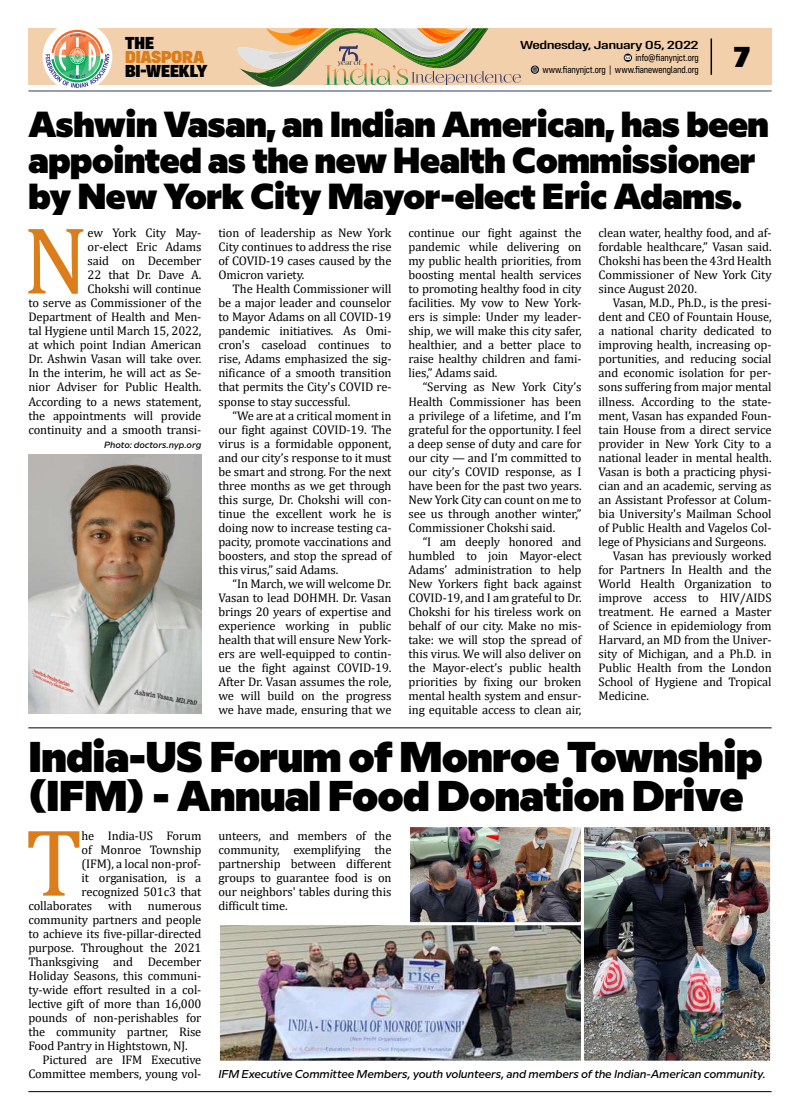
<style>
.page{position:relative;width:800px;height:1120px;background:#fff}
.page>*{position:absolute;margin:0;border:0;box-sizing:border-box;transform-origin:0 0}
.t1{font:96.5px "Cambria";color:#da7d1a}
.t2{font:900 43px/39px "Milliard";letter-spacing:-.01em;color:#000}
.t3{font:900 36.2px/36px "Milliard";letter-spacing:-.01em;color:#000}
.t4{font:900 30px "Config Condensed";color:#000;scale:1.3 1}
.t5{font:900 18px "Config Condensed";letter-spacing:-.035em;color:#000;scale:1.2 1}
.t6{font:900 18px "Config Condensed";letter-spacing:-.03em;color:#da7d1a;scale:1.2 1}
.t7{font:12.5px/14px "Cambria";letter-spacing:-.01em;color:#000;text-align:justify}
.t8{font:500 12px "Config Condensed";letter-spacing:-.03em;color:#000;scale:1.5 1}
.t9{font:italic 500 11.4px "Milliard";letter-spacing:-.015em;color:#000}
.t10{font:10px/12px "Config Condensed";letter-spacing:-.01em;color:#000;text-align:right}
.t11{font:italic 500 9px "Milliard";letter-spacing:-.005em;color:#000}
.t12{font:6.4px "Foglihten No 07";color:#000}
</style>
<div class="page">
<hr style="left:28px;top:1091px;width:743px;height:1px;background:#000">
<div style="left:28px;top:28px;width:743px;height:57px;background:#f3d0ac"></div>
<div style="left:43px;top:22px;width:69px;height:69px;background:#fff;border-radius:50%"></div>
<svg style="left:45px;top:30px;width:64px;height:58px"></svg>
<hr style="left:28px;top:91px;width:743px;height:1px;background:#31396d">
<svg style="left:623px;top:54px;width:8px;height:8px"></svg>
<svg style="left:624px;top:56px;width:6px;height:4px"></svg>
<svg style="left:237px;top:28px;width:302px;height:59px"></svg>
<hr style="left:710px;top:39px;width:1px;height:36px;background:#000">
<img style="left:28px;top:454px;width:173px;height:259px">
<img style="left:221px;top:926px;width:359px;height:133px">
<div style="left:217px;top:922px;width:367px;height:141px;border:3px solid #fff"></div>
<img style="left:585px;top:828px;width:184px;height:231px">
<div style="left:581px;top:824px;width:192px;height:239px;border:3px solid #fff"></div>
<img style="left:411px;top:828px;width:169px;height:93px">
<div style="left:407px;top:824px;width:177px;height:101px;border:3px solid #fff"></div>
<hr style="left:28px;top:727px;width:743px;height:1px;background:#000">
<h3 class="t5" style="left:125px;top:32px;width:26px">THE</h3>
<h3 class="t6" style="left:125px;top:46px;width:68px">DIASPORA</h3>
<h3 class="t5" style="left:125px;top:60px;width:70px">BI-WEEKLY</h3>
<p class="t8" style="left:520px;top:38px;width:121px">Wednesday, January 05, 2022</p>
<p class="t10" style="left:542px;top:51px;width:158px">info@fianynjct.org<br>www.fianynjct.org | www.fianewengland.org</p>
<h3 class="t3" style="left:28px;top:103px;width:742px">Ashwin Vasan, an Indian American, has been appointed as the new Health Commissioner by New York City Mayor-elect Eric Adams.</h3>
<h1 class="t1" style="left:23px;top:204px;width:67px">N</h1>
<h3 class="t4" style="left:733px;top:39px;width:15px">7</h3>
<p class="t12" style="left:338px;top:59px;width:25px">year of</p>
<p class="t7" style="left:28px;top:226px;width:174px;text-align:right">ew York City May-<br>or-elect Eric Adams<br>said on December<br>22 that Dr. Dave A.<br>Chokshi will continue<br>to serve as Commissioner of the<br>Department of Health and Men&shy;tal Hygiene until March 15, 2022, at which point Indian American<br>Dr. Ashwin Vasan will take over.<br>In the interim, he will act as Se&shy;nior Adviser for Public Health.<br>According to a news statement, the appointments will provide continuity and a smooth transi-</p>
<p class="t7" style="left:218px;top:226px;width:174px">tion of leadership as New York City continues to address the rise of COVID-19 cases caused by the Omicron variety.</p>
<p class="t7" style="left:408px;top:226px;width:174px">continue our fight against the pandemic while delivering on my public health priorities, from boosting mental health services to promoting healthy food in city facilities. My vow to New York&shy;ers is simple: Under my leader&shy;ship, we will make this city safer, healthier, and a better place to raise healthy children and fami&shy;lies,” Adams said.</p>
<p class="t7" style="left:408px;top:380px;width:174px;text-indent:14px">“Serving as New York City’s Health Commissioner has been a privilege of a lifetime, and I’m grateful for the opportunity. I feel a deep sense of duty and care for our city — and I’m committed to our city’s COVID response, as I have been for the past two years.<br>New York City can count on me to see us through another winter,” Commissioner Chokshi said.</p>
<p class="t7" style="left:408px;top:534px;width:174px;text-indent:14px">“I am deeply honored and humbled to join Mayor-elect Adams’ administration to help New Yorkers fight back against COVID-19, and I am grateful to Dr.<br>Chokshi for his tireless work on behalf of our city. Make no mis&shy;take: we will stop the spread of this virus. We will also deliver on the Mayor-elect’s public health priorities by fixing our broken mental health system and ensur&shy;ing equitable access to clean air,</p>
<p class="t7" style="left:598px;top:226px;width:174px">clean water, healthy food, and af&shy;fordable healthcare,” Vasan said.<br>Chokshi has been the 43rd Health Commissioner of New York City since August 2020.</p>
<p class="t7" style="left:612px;top:296px;width:160px">Vasan, M.D., Ph.D., is the presi-</p>
<p class="t7" style="left:598px;top:310px;width:174px">dent and CEO of Fountain House,</p>
<p class="t7" style="left:598px;top:324px;width:174px">a national charity dedicated to</p>
<p class="t7" style="left:598px;top:338px;width:174px">improving health, increasing op-</p>
<p class="t7" style="left:598px;top:352px;width:174px">portunities, and reducing social</p>
<p class="t7" style="left:598px;top:366px;width:174px">and economic isolation for per-</p>
<p class="t7" style="left:598px;top:380px;width:174px">sons suffering from major mental</p>
<p class="t7" style="left:598px;top:394px;width:174px">illness. According to the state-</p>
<p class="t7" style="left:598px;top:408px;width:174px">ment, Vasan has expanded Foun-</p>
<p class="t7" style="left:598px;top:422px;width:174px">tain House from a direct service</p>
<p class="t7" style="left:598px;top:436px;width:174px">provider in New York City to a</p>
<p class="t7" style="left:598px;top:450px;width:174px">national leader in mental health.</p>
<p class="t7" style="left:598px;top:464px;width:174px">Vasan is both a practicing physi-</p>
<p class="t7" style="left:598px;top:478px;width:174px">cian and an academic, serving as</p>
<p class="t7" style="left:598px;top:492px;width:174px">an Assistant Professor at Colum-</p>
<p class="t7" style="left:598px;top:506px;width:174px">bia University's Mailman School</p>
<p class="t7" style="left:598px;top:520px;width:174px">of Public Health and Vagelos Col-</p>
<p class="t7" style="left:598px;top:534px;width:169px">lege of Physicians and Surgeons.</p>
<p class="t7" style="left:612px;top:548px;width:160px">Vasan has previously worked</p>
<p class="t7" style="left:598px;top:562px;width:174px">for Partners In Health and the</p>
<p class="t7" style="left:598px;top:576px;width:174px">World Health Organization to</p>
<p class="t7" style="left:598px;top:590px;width:174px">improve access to HIV/AIDS</p>
<p class="t7" style="left:598px;top:604px;width:174px">treatment. He earned a Master</p>
<p class="t7" style="left:598px;top:618px;width:174px">of Science in epidemiology from</p>
<p class="t7" style="left:598px;top:632px;width:174px">Harvard, an MD from the Univer-</p>
<p class="t7" style="left:598px;top:646px;width:174px">sity of Michigan, and a Ph.D. in</p>
<p class="t7" style="left:598px;top:660px;width:174px">Public Health from the London</p>
<p class="t7" style="left:598px;top:674px;width:174px">School of Hygiene and Tropical</p>
<p class="t7" style="left:598px;top:688px;width:52px">Medicine.</p>
<p class="t7" style="left:218px;top:282px;width:174px;text-indent:14px">The Health Commissioner will be a major leader and counselor to Mayor Adams on all COVID-19 pandemic initiatives. As Omi&shy;cron's caseload continues to rise, Adams emphasized the sig&shy;nificance of a smooth transition that permits the City's COVID re&shy;sponse to stay successful.</p>
<p class="t7" style="left:218px;top:408px;width:174px;text-indent:14px">“We are at a critical moment in our fight against COVID-19. The virus is a formidable opponent, and our city’s response to it must be smart and strong. For the next three months as we get through this surge, Dr. Chokshi will con&shy;tinue the excellent work he is doing now to increase testing ca&shy;pacity, promote vaccinations and boosters, and stop the spread of this virus,” said Adams.</p>
<p class="t7" style="left:218px;top:576px;width:174px;text-indent:14px">“In March, we will welcome Dr.<br>Vasan to lead DOHMH. Dr. Vasan brings 20 years of expertise and experience working in public health that will ensure New York&shy;ers are well-equipped to contin&shy;ue the fight against COVID-19.<br>After Dr. Vasan assumes the role, we will build on the progress we have made, ensuring that we</p>
<p class="t11" style="left:104px;top:438px;width:99px">Photo: doctors.nyp.org</p>
<h2 class="t2" style="left:28px;top:733px;width:735px">India-US Forum of Monroe Township (IFM) - Annual Food Donation Drive</h2>
<h1 class="t1" style="left:25px;top:806px;width:59px">T</h1>
<p class="t7" style="left:81px;top:828px;width:121px">he India-US Forum</p>
<p class="t7" style="left:218px;top:828px;width:174px">unteers, and members of the community, exemplifying the partnership between different groups to guarantee food is on our neighbors' tables during this difficult time.</p>
<p class="t7" style="left:81px;top:842px;width:121px">of Monroe Township</p>
<p class="t7" style="left:81px;top:856px;width:121px">(IFM), a local non-prof-</p>
<p class="t7" style="left:81px;top:870px;width:121px">it organisation, is a</p>
<p class="t7" style="left:81px;top:884px;width:121px">recognized 501c3 that</p>
<p class="t7" style="left:28px;top:898px;width:65px">collaborates</p>
<p class="t7" style="left:108px;top:898px;width:25px">with</p>
<p class="t7" style="left:28px;top:898px;width:174px;text-indent:120px">numerous community partners and people to achieve its five-pillar-directed purpose. Throughout the 2021<br>Thanksgiving and December Holiday Seasons, this communi&shy;ty-wide effort resulted in a col&shy;lective gift of more than 16,000 pounds of non-perishables for the community partner, Rise Food Pantry in Hightstown, NJ.</p>
<p class="t7" style="left:28px;top:1052px;width:174px;text-align:right">Pictured are IFM Executive<br>Committee members, young vol-</p>
<p class="t9" style="left:218px;top:1065px;width:548px">IFM Executive Committee Members, youth volunteers, and members of the Indian-American community.</p>
</div>
